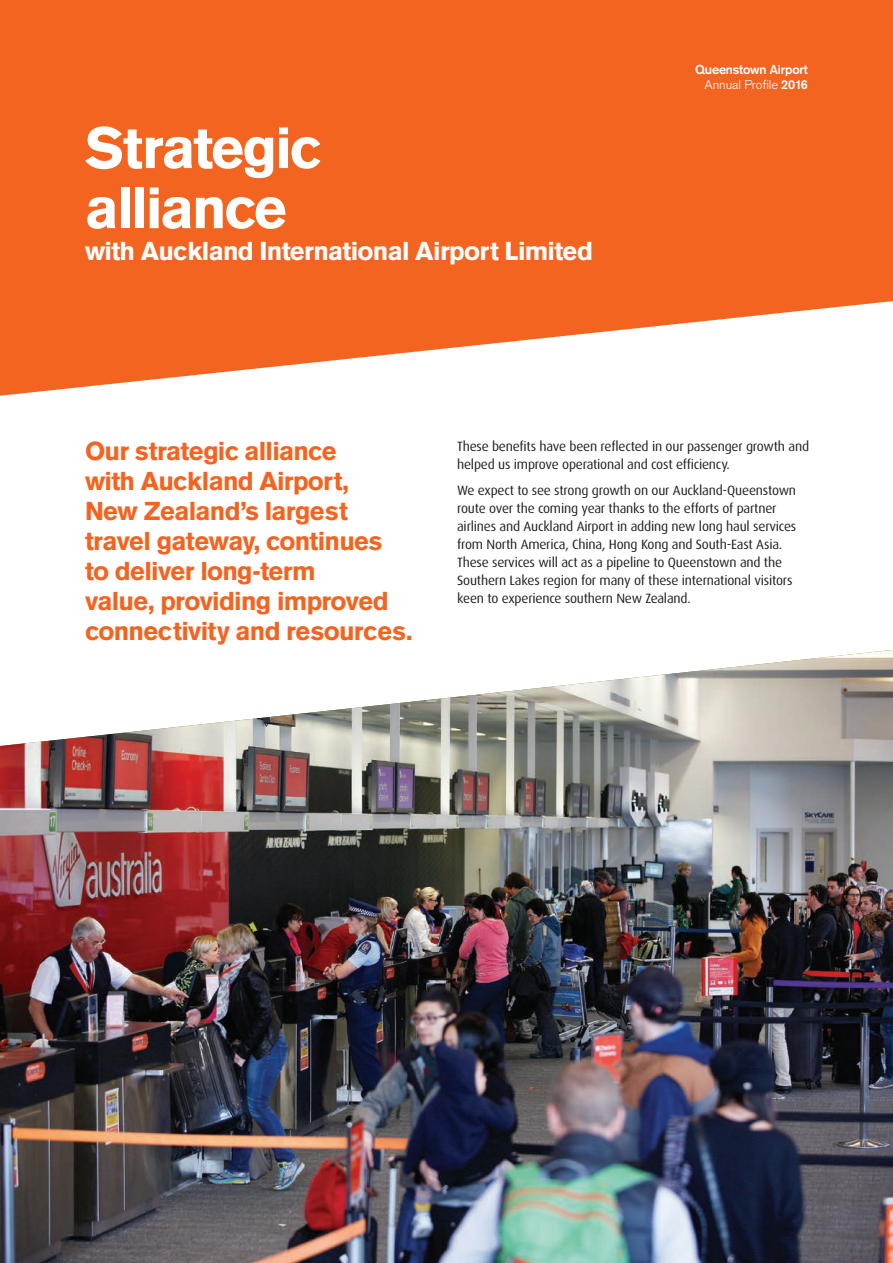
<style>
.page{position:relative;width:893px;height:1263px;background:#fff}
.page>*{position:absolute;margin:0;border:0;box-sizing:border-box;transform-origin:0 0}
.t1{font:900 57px/60.2px "Akzidenz Grotesk";letter-spacing:-.04em;color:#fff}
.t2{font:900 25.5px/30px "Akzidenz Grotesk";letter-spacing:-.03em;color:#f36421}
.t3{font:900 25.5px "Akzidenz Grotesk";letter-spacing:-.03em;color:#fff}
.t4{font:13.5px/18px "Dax";letter-spacing:-.015em;color:#231f20}
.t5{font:700 12.75px "Akzidenz Grotesk";letter-spacing:-.01em;color:#fff}
.t6{font:300 12.75px "Akzidenz Grotesk BE";letter-spacing:-.01em;color:#fff}
.s1{font-family:"Akzidenz Grotesk";font-weight:700}
</style>
<div class="page">
<svg style="left:0;top:0;width:893px;height:396px;background:#f4763b"></svg>
<img style="left:0;top:650px;width:893px;height:613px">
<h1 class="t1" style="left:85px;top:117px;width:238px">Strategic alliance</h1>
<h2 class="t3" style="left:85px;top:236px;width:509px">with Auckland International Airport Limited</h2>
<p class="t5" style="left:695px;top:62px;width:114px">Queenstown Airport</p>
<p class="t6" style="left:705px;top:77px;width:105px">Annual Profile <span class="s1">2016</span></p>
<h2 class="t2" style="left:85px;top:435px;width:329px">Our strategic alliance<br>with Auckland Airport,<br>New Zealand’s largest travel gateway, continues to deliver long-term<br>value, providing improved connectivity and resources.</h2>
<p class="t4" style="left:457px;top:437px;width:353px">These benefits have been reflected in our passenger growth and helped us improve operational and cost efficiency.</p>
<p class="t4" style="left:457px;top:481px;width:341px">We expect to see strong growth on our Auckland-Queenstown route over the coming year thanks to the efforts of partner airlines and Auckland Airport in adding new long haul services from North America, China, Hong Kong and South-East Asia.<br>These services will act as a pipeline to Queenstown and the Southern Lakes region for many of these international visitors keen to experience southern New Zealand.</p>
</div>
